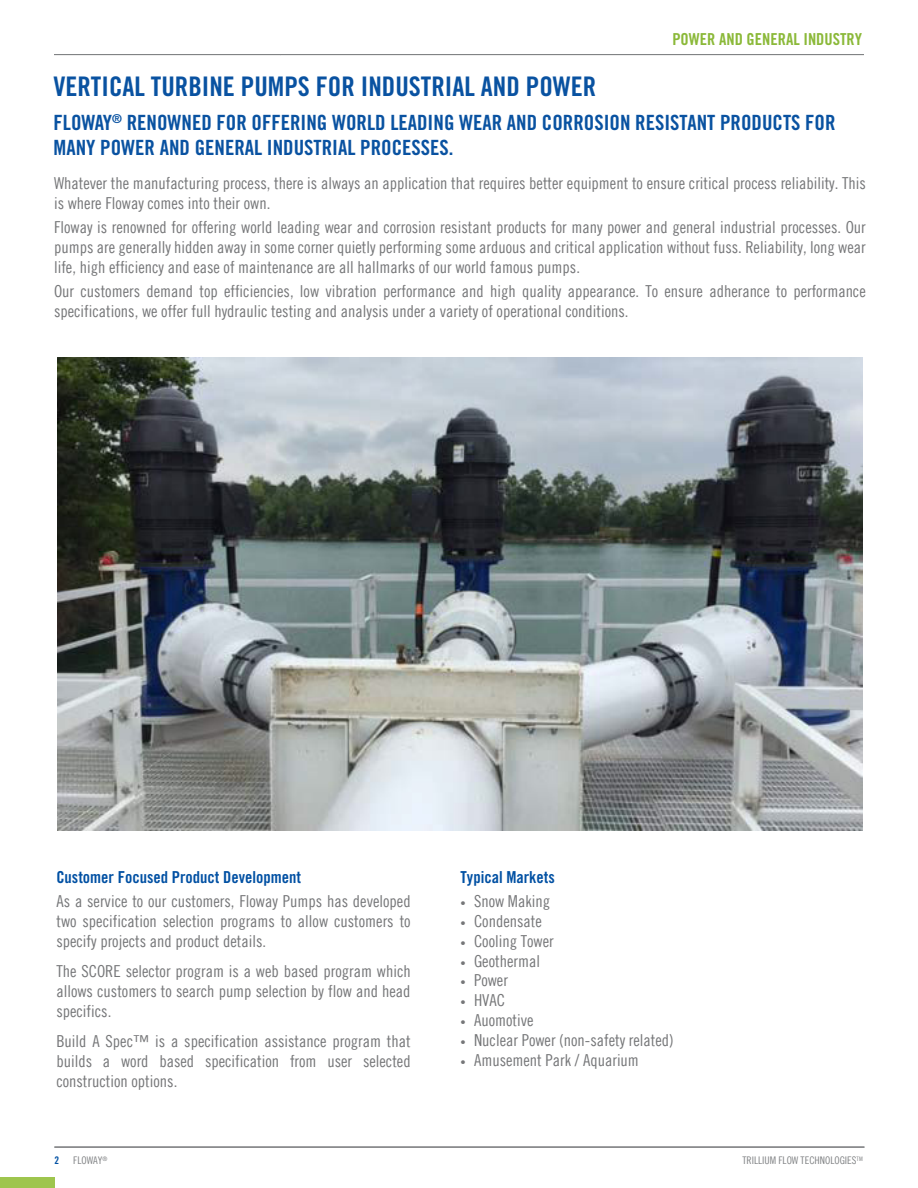
<style>
.page{position:relative;width:918px;height:1188px;background:#fff}
.page>*{position:absolute;margin:0;border:0;box-sizing:border-box;transform-origin:0 0}
.t1{font:27px "Trade Gothic Bold Cond Twenty";color:#0952a1}
.t2{font:21px/25.2px "Trade Gothic Bold Cond Twenty";color:#0952a1}
.t3{font:16.5px/19.8px "Trade Gothic Cond Eighteen";color:#757678;text-align:justify}
.t4{font:16.5px "Trade Gothic Bold Cond Twenty";color:#0050a3}
.t5{font:16.5px "Trade Gothic Bold Cond Twenty";color:#8bb939}
.t6{font:10.5px "Trade Gothic Cond Eighteen";color:#808284}
.t7{font:10.5px "Trade Gothic Bold Cond Twenty";color:#0050a3}
.s1{font-size:10.5px}
</style>
<div class="page">
<img style="left:57px;top:357px;width:806px;height:474px">
<hr style="left:54px;top:54px;width:227px;height:1px;background:#808284">
<hr style="left:280px;top:54px;width:584px;height:1px;background:#808284">
<hr style="left:54px;top:1147px;width:810px;height:1px;background:#808284">
<div style="left:0;top:1178px;width:54px;height:10px;background:#9ec54e"></div>
<p class="t5" style="left:672px;top:29px;width:191px">POWER AND GENERAL INDUSTRY</p>
<h1 class="t1" style="left:54px;top:70px;width:544px">VERTICAL TURBINE PUMPS FOR INDUSTRIAL AND POWER</h1>
<p class="t2" style="left:54px;top:110px;width:783px">FLOWAY<sup>®</sup> RENOWNED FOR OFFERING WORLD LEADING WEAR AND CORROSION RESISTANT PRODUCTS FOR<br>MANY POWER AND GENERAL INDUSTRIAL PROCESSES.</p>
<p class="t3" style="left:54px;top:173px;width:813px">Whatever the manufacturing process, there is always an application that requires better equipment to ensure critical process reliability. This is where Floway comes into their own.</p>
<p class="t3" style="left:54px;top:217px;width:813px">Floway is renowned for offering world leading wear and corrosion resistant products for many power and general industrial processes. Our pumps are generally hidden away in some corner quietly performing some arduous and critical application without fuss. Reliability, long wear life, high efficiency and ease of maintenance are all hallmarks of our world famous pumps.</p>
<p class="t3" style="left:54px;top:281px;width:813px">Our customers demand top efficiencies, low vibration performance and high quality appearance. To ensure adherance to performance specifications, we offer full hydraulic testing and analysis under a variety of operational conditions.</p>
<p class="t4" style="left:56px;top:867px;width:246px">Customer Focused Product Development</p>
<p class="t3" style="left:56px;top:891px;width:356px">As a service to our customers, Floway Pumps has developed two specification selection programs to allow customers to specify projects and product details.</p>
<p class="t3" style="left:56px;top:961px;width:356px">The SCORE selector program is a web based program which allows customers to search pump selection by flow and head specifics.</p>
<p class="t3" style="left:56px;top:1031px;width:356px">Build A Spec™ is a specification assistance program that builds a word based specification from user selected construction options.</p>
<p class="t4" style="left:461px;top:867px;width:96px">Typical Markets</p>
<p class="t3" style="left:461px;top:891px;width:91px"><span class="s1">•</span> Snow Making</p>
<p class="t3" style="left:461px;top:911px;width:83px"><span class="s1">•</span> Condensate</p>
<p class="t3" style="left:461px;top:931px;width:95px"><span class="s1">•</span> Cooling Tower</p>
<p class="t3" style="left:461px;top:951px;width:81px"><span class="s1">•</span> Geothermal</p>
<p class="t3" style="left:461px;top:971px;width:49px"><span class="s1">•</span> Power</p>
<p class="t3" style="left:461px;top:990px;width:46px"><span class="s1">•</span> HVAC</p>
<p class="t3" style="left:461px;top:1010px;width:75px"><span class="s1">•</span> Auomotive</p>
<p class="t3" style="left:461px;top:1030px;width:215px"><span class="s1">•</span> Nuclear Power (non-safety related)</p>
<p class="t3" style="left:461px;top:1050px;width:180px"><span class="s1">•</span> Amusement Park / Aquarium</p>
<p class="t7" style="left:54px;top:1154px;width:6px">2</p>
<p class="t6" style="left:73px;top:1154px;width:36px">FLOWAY<sup>®</sup></p>
<p class="t6" style="left:742px;top:1154px;width:122px">TRILLIUM FLOW TECHNOLOGIES<sup>TM</sup></p>
</div>
